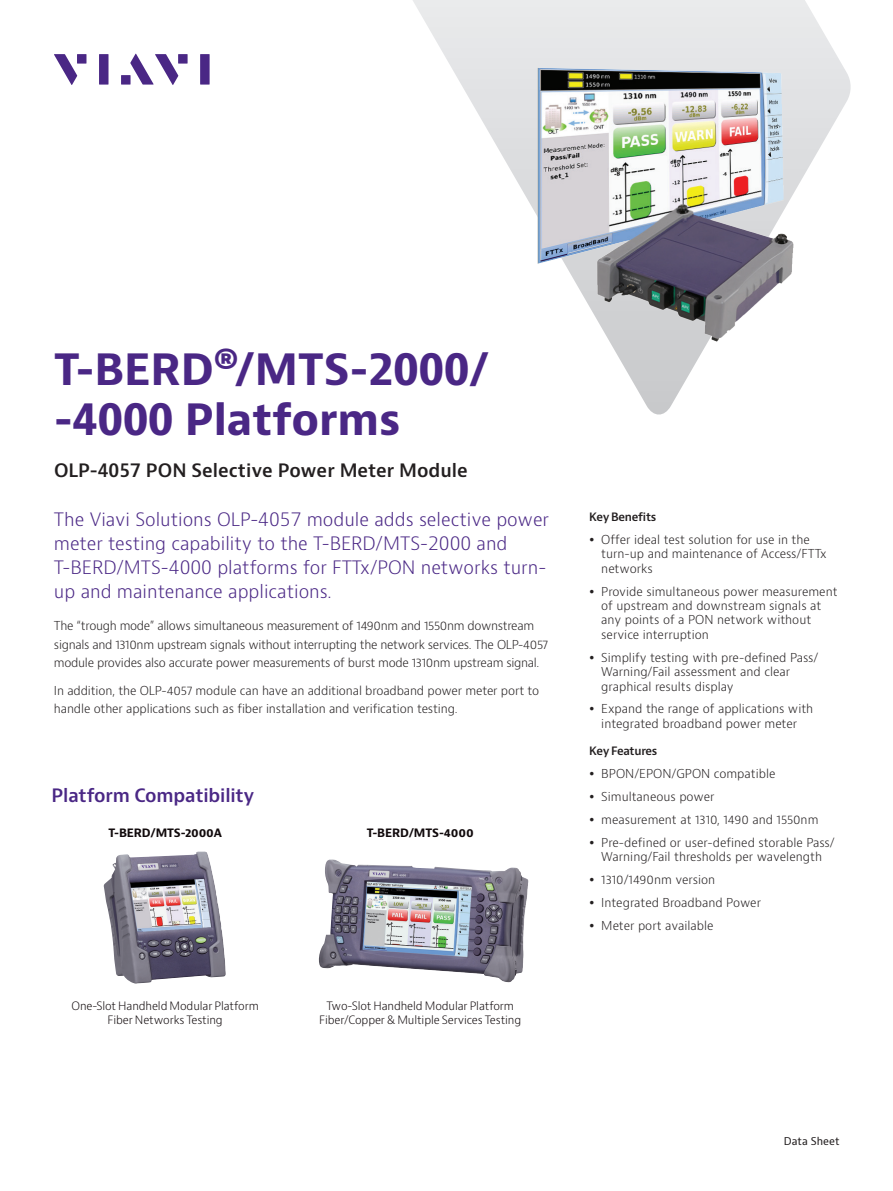
<style>
.page{position:relative;width:893px;height:1191px;background:#fff}
.page>*{position:absolute;margin:0;border:0;box-sizing:border-box;transform-origin:0 0}
.t1{font:700 42px/49.5px "Bernino Sans";color:#4a2785}
.t2{font:300 18px/24px "Bernino Sans";color:#4a2785}
.t3{font:600 18px "Bernino Sans";color:#231f20}
.t4{font:600 18px "Bernino Sans";letter-spacing:-.01em;color:#4a2785}
.t5{font:300 12px/14.4px "Bernino Sans";letter-spacing:-.01em;color:#231f20}
.t6{font:300 11.25px/13.5px "Bernino Sans";letter-spacing:-.01em;color:#110a0c;text-align:center}
.t7{font:700 11.25px "Bernino Sans";letter-spacing:-.01em;color:#110a0c}
.t8{font:600 11.25px "Bernino Sans";letter-spacing:-.025em;color:#231f20}
.t9{font:10.5px "Bernino Sans";color:#231f20}
</style>
<div class="page">
<svg style="left:54px;top:54px;width:23px;height:31px"></svg>
<div style="left:77px;top:54px;width:9px;height:10px;background:#4a2785"></div>
<div style="left:99px;top:54px;width:10px;height:31px;background:#4a2785"></div>
<div style="left:178px;top:54px;width:10px;height:10px;background:#4a2785"></div>
<div style="left:200px;top:54px;width:10px;height:31px;background:#4a2785"></div>
<svg style="left:130px;top:54px;width:48px;height:31px"></svg>
<div style="left:121px;top:75px;width:10px;height:10px;background:#4a2785"></div>
<svg style="left:413px;top:0;width:438px;height:415px"></svg>
<img style="left:516px;top:51px;width:292px;height:304px">
<img style="left:103px;top:851px;width:123px;height:133px">
<img style="left:318px;top:859px;width:211px;height:123px">
<h1 class="t1" style="left:54px;top:346px;width:437px">T-BERD®/MTS-2000/ -4000 Platforms</h1>
<h2 class="t3" style="left:54px;top:458px;width:415px">OLP-4057 PON Selective Power Meter Module</h2>
<h2 class="t2" style="left:54px;top:508px;width:497px">The Viavi Solutions OLP-4057 module adds selective power meter testing capability to the T-BERD/MTS-2000 and T-BERD/MTS-4000 platforms for FTTx/PON networks turn&shy;up and maintenance applications.</h2>
<p class="t5" style="left:54px;top:616px;width:496px;line-height:18.8px">The “trough mode” allows simultaneous measurement of 1490nm and 1550nm downstream signals and 1310nm upstream signals without interrupting the network services. The OLP-4057 module provides also accurate power measurements of burst mode 1310nm upstream signal.</p>
<p class="t5" style="left:54px;top:681px;width:487px;line-height:18.8px">In addition, the OLP-4057 module can have an additional broadband power meter port to handle other applications such as fiber installation and verification testing.</p>
<h2 class="t4" style="left:52px;top:783px;width:204px">Platform Compatibility</h2>
<p class="t7" style="left:108px;top:826px;width:115px">T-BERD/MTS-2000A</p>
<p class="t7" style="left:367px;top:826px;width:109px">T-BERD/MTS-4000</p>
<p class="t6" style="left:71px;top:999px;width:189px">One-Slot Handheld Modular Platform<br>Fiber Networks Testing</p>
<p class="t6" style="left:319px;top:999px;width:203px">Two-Slot Handheld Modular Platform<br>Fiber/Copper &amp; Multiple Services Testing</p>
<p class="t8" style="left:589px;top:509px;width:69px">Key Benefits</p>
<p class="t5" style="left:601px;top:532px;width:227px">Offer ideal test solution for use in the turn-up and maintenance of Access/FTTx networks</p>
<p class="t5" style="left:601px;top:584px;width:238px">Provide simultaneous power measurement of upstream and downstream signals at any points of a PON network without service interruption</p>
<p class="t5" style="left:601px;top:650px;width:219px">Simplify testing with pre-defined Pass/<br>Warning/Fail assessment and clear graphical results display</p>
<p class="t5" style="left:601px;top:702px;width:213px">Expand the range of applications with integrated broadband power meter</p>
<p class="t8" style="left:589px;top:743px;width:70px">Key Features</p>
<p class="t5" style="left:601px;top:762px;width:235px;line-height:23px">BPON/EPON/GPON compatible<br>Simultaneous power<br>measurement at 1310, 1490 and 1550nm<br>Pre-defined or user-defined storable Pass/</p>
<p class="t5" style="left:601px;top:845px;width:222px;line-height:23px">Warning/Fail thresholds per wavelength<br>1310/1490nm version<br>Integrated Broadband Power<br>Meter port available</p>
<p class="t9" style="left:784px;top:1134px;width:57px">Data Sheet</p>
</div>
